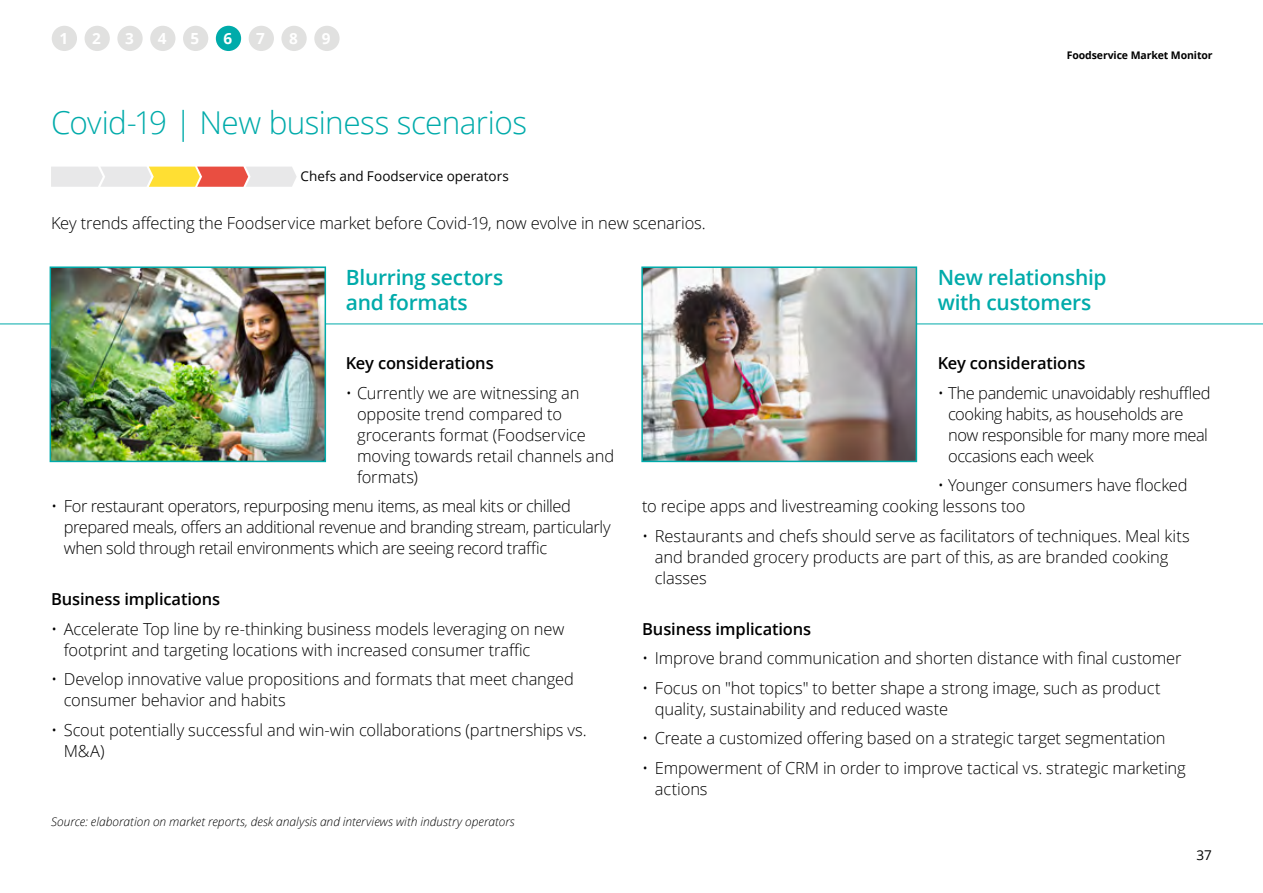
<style>
.page{position:relative;width:1263px;height:893px;background:#fff}
.page>*{position:absolute;margin:0;border:0;box-sizing:border-box;transform-origin:0 0}
.t1{font:300 31.5px "Open Sans";letter-spacing:-.02em;color:#00abaa}
.t2{font:600 21px/25.2px "Open Sans";letter-spacing:-.015em;color:#00abaa}
.t3{font:300 16.5px/21px "Open Sans";letter-spacing:-.01em;color:#000}
.t4{font:300 16.5px/21px "Open Sans";letter-spacing:-.03em;color:#000}
.t5{font:600 16.5px "Open Sans";letter-spacing:-.01em;color:#000}
.t6{font:700 15.3px "Open Sans";color:#fff}
.t7{font:13.5px "Open Sans";letter-spacing:.005em;color:#000}
.t8{font:italic 300 12px "Open Sans";color:#000}
.t9{font:700 10.5px "Open Sans";letter-spacing:-.01em;color:#000}
</style>
<div class="page">
<hr style="left:0;top:324px;width:1263px;height:1px;background:#00abaa">
<img style="left:53px;top:269px;width:270px;height:190px">
<div style="left:50px;top:266px;width:276px;height:196px;border:2px solid #00abaa"></div>
<img style="left:644px;top:269px;width:270px;height:190px">
<div style="left:641px;top:266px;width:276px;height:196px;border:2px solid #00abaa"></div>
<svg style="left:51px;top:167px;width:246px;height:20px"></svg>
<div style="left:52px;top:26px;width:25px;height:25px;background:#e1e1e0;border-radius:50%"></div>
<div style="left:85px;top:26px;width:25px;height:25px;background:#e1e1e0;border-radius:50%"></div>
<div style="left:117px;top:26px;width:26px;height:25px;background:#e1e1e0;border-radius:50%"></div>
<div style="left:150px;top:26px;width:25px;height:25px;background:#e1e1e0;border-radius:50%"></div>
<div style="left:183px;top:26px;width:25px;height:25px;background:#e1e1e0;border-radius:50%"></div>
<div style="left:216px;top:26px;width:25px;height:25px;background:#00abaa;border-radius:50%"></div>
<div style="left:249px;top:26px;width:25px;height:25px;background:#e1e1e0;border-radius:50%"></div>
<div style="left:281px;top:26px;width:26px;height:25px;background:#e1e1e0;border-radius:50%"></div>
<div style="left:314px;top:26px;width:26px;height:25px;background:#e1e1e0;border-radius:50%"></div>
<p class="t6" style="left:59px;top:28px;width:10px">1</p>
<p class="t6" style="left:92px;top:28px;width:10px">2</p>
<p class="t6" style="left:125px;top:28px;width:10px">3</p>
<p class="t6" style="left:158px;top:28px;width:10px">4</p>
<p class="t6" style="left:191px;top:28px;width:10px">5</p>
<p class="t6" style="left:223px;top:28px;width:10px">6</p>
<p class="t6" style="left:256px;top:28px;width:10px">7</p>
<p class="t6" style="left:289px;top:28px;width:10px">8</p>
<p class="t6" style="left:322px;top:28px;width:10px">9</p>
<h1 class="t1" style="left:51px;top:101px;width:477px">Covid-19 | New business scenarios</h1>
<p class="t7" style="left:300px;top:167px;width:210px">Chefs and Foodservice operators</p>
<p class="t3" style="left:51px;top:212px;width:656px">Key trends affecting the Foodservice market before Covid-19, now evolve in new scenarios.</p>
<p class="t2" style="left:346px;top:265px;width:159px">Blurring sectors and formats</p>
<p class="t9" style="left:1067px;top:48px;width:147px">Foodservice Market Monitor</p>
<p class="t2" style="left:938px;top:265px;width:170px">New relationship with customers</p>
<p class="t5" style="left:346px;top:352px;width:149px">Key considerations</p>
<p class="t3" style="left:357px;top:382px;width:259px;text-indent:-11px">• Currently we are witnessing an opposite trend compared to grocerants format (Foodservice moving towards retail channels and formats)</p>
<p class="t4" style="left:64px;top:496px;width:548px;text-indent:-13px">• For restaurant operators, repurposing menu items, as meal kits or chilled prepared meals, offers an additional revenue and branding stream, particularly when sold through retail environments which are seeing record traffic</p>
<p class="t5" style="left:51px;top:588px;width:171px">Business implications</p>
<p class="t3" style="left:64px;top:618px;width:502px;text-indent:-13px">• Accelerate Top line by re-thinking business models leveraging on new footprint and targeting locations with increased consumer traffic</p>
<p class="t3" style="left:64px;top:668px;width:511px;text-indent:-13px">• Develop innovative value propositions and formats that meet changed consumer behavior and habits</p>
<p class="t3" style="left:64px;top:719px;width:524px;text-indent:-13px">• Scout potentially successful and win-win collaborations (partnerships vs.<br>M&amp;A)</p>
<p class="t8" style="left:51px;top:813px;width:465px">Source: elaboration on market reports, desk analysis and interviews with industry operators</p>
<p class="t5" style="left:938px;top:352px;width:149px">Key considerations</p>
<p class="t4" style="left:948px;top:382px;width:264px;text-indent:-10px">• The pandemic unavoidably reshuffled cooking habits, as households are now responsible for many more meal occasions each week</p>
<p class="t3" style="left:642px;top:475px;width:547px;text-indent:295px">• Younger consumers have flocked to recipe apps and livestreaming cooking lessons too</p>
<p class="t3" style="left:655px;top:525px;width:536px;text-indent:-13px">• Restaurants and chefs should serve as facilitators of techniques. Meal kits and branded grocery products are part of this, as are branded cooking classes</p>
<p class="t5" style="left:642px;top:617px;width:171px">Business implications</p>
<p class="t3" style="left:642px;top:647px;width:541px">• Improve brand communication and shorten distance with final customer</p>
<p class="t3" style="left:655px;top:677px;width:507px;text-indent:-13px">• Focus on "hot topics" to better shape a strong image, such as product quality, sustainability and reduced waste</p>
<p class="t3" style="left:642px;top:727px;width:525px">• Create a customized offering based on a strategic target segmentation</p>
<p class="t3" style="left:655px;top:757px;width:532px;text-indent:-13px">• Empowerment of CRM in order to improve tactical vs. strategic marketing actions</p>
<p class="t7" style="left:1197px;top:846px;width:17px">37</p>
</div>
